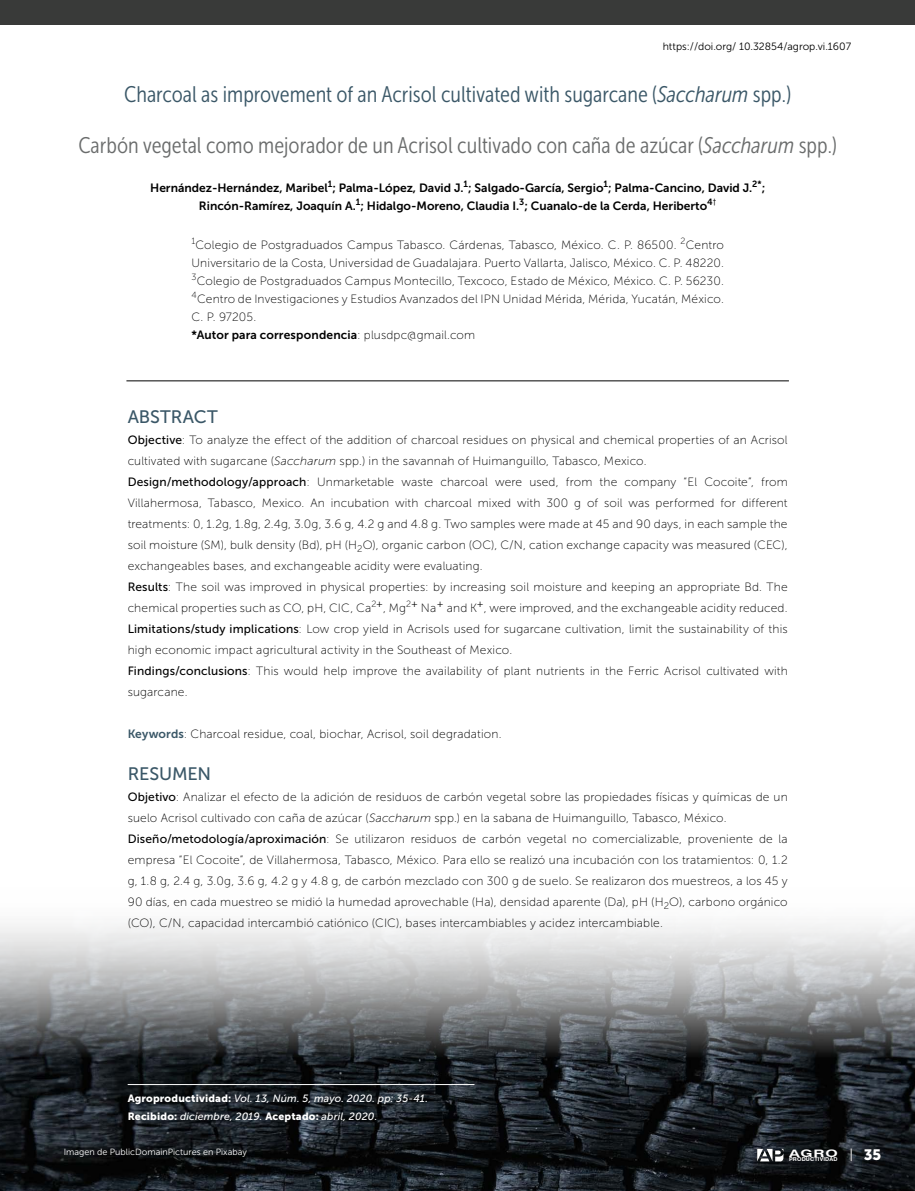
<style>
.page{position:relative;width:915px;height:1191px;background:#fff}
.page>*{position:absolute;margin:0;border:0;box-sizing:border-box;transform-origin:0 0}
.t1{font:22.5px "Museo Sans Cond 300";color:#6a6c6c}
.t2{font:22.5px "Museo Sans Cond 300";color:#3a5767}
.t3{font:18px "Museo Sans 500";letter-spacing:-.005em;color:#3a5767}
.t4{font:15px "Museo Sans 900";color:#fff}
.t5{font:12px/21px "Museo Sans 100";letter-spacing:.015em;color:#000}
.t6{font:12px/18px "Museo Sans 700";color:#000;text-align:center}
.t7{font:italic 10.5px/18px "Museo Sans 500";letter-spacing:.015em;color:#fff}
.t8{font:10.5px "Museo Sans 300";color:#000}
.t9{font:700 10.35px "Swiss 721 BT";color:#fff;scale:1.52 1}
.t10{font:9px "Museo Sans 300";color:#fff}
.t11{font:9px "Museo Sans 100";color:#000}
.t12{font:700 5.4px "Swiss 721 BT";letter-spacing:.03em;color:#fff}
.s1{font-style:italic}
.s2{font-family:"Museo Sans 100"}
.s3{font-family:"Museo Sans 500"}
.s4{font-family:"Museo Sans 700";color:#3a5767}
.s5{font-family:"Museo Sans 900";font-style:normal}
</style>
<div class="page">
<img style="left:0;top:924px;width:914px;height:267px">
<div style="left:0;top:0;width:914px;height:24px;background:#393a39"></div>
<hr style="left:128px;top:1084px;width:346px;height:1px;background:#fff">
<hr style="left:126px;top:380px;width:662px;height:1px;background:#000">
<svg style="left:756px;top:1148px;width:27px;height:13px"></svg>
<svg style="left:850px;top:1148px;width:1px;height:13px"></svg>
<p class="t8" style="left:662px;top:41px;width:190px">https://doi.org/ 10.32854/agrop.vi.1607</p>
<h1 class="t2" style="left:124px;top:82px;width:668px">Charcoal as improvement of an Acrisol cultivated with sugarcane (<span class="s1">Saccharum</span> spp.)</h1>
<h1 class="t1" style="left:78px;top:133px;width:759px">Carbón vegetal como mejorador de un Acrisol cultivado con caña de azúcar (<span class="s1">Saccharum</span> spp.)</h1>
<p class="t6" style="left:150px;top:179px;width:616px">Hernández-Hernández, Maribel<sup>1</sup>; Palma-López, David J.<sup>1</sup>; Salgado-García, Sergio<sup>1</sup>; Palma-Cancino, David J.<sup>2*</sup>;<br>Rincón-Ramírez, Joaquín A.<sup>1</sup>; Hidalgo-Moreno, Claudia I.<sup>3</sup>; Cuanalo-de la Cerda, Heriberto<sup>4</sup><sup>†</sup></p>
<p class="t11" style="left:191px;top:236px;width:5px">1</p>
<p class="t5" style="left:191px;top:236px;width:533px;line-height:18px;text-align:justify;text-indent:4px">Colegio de Postgraduados Campus Tabasco. Cárdenas, Tabasco, México. C. P. 86500. <sup>2</sup>Centro Universitario de la Costa, Universidad de Guadalajara. Puerto Vallarta, Jalisco, México. C. P. 48220.<br><sup>3</sup>Colegio de Postgraduados Campus Montecillo, Texcoco, Estado de México, México. C. P. 56230.<br><sup>4</sup>Centro de Investigaciones y Estudios Avanzados del IPN Unidad Mérida, Mérida, Yucatán, México.<br>C. P. 97205.</p>
<p class="t6" style="left:191px;top:326px;width:285px">*Autor para correspondencia<span class="s2">: plusdpc@gmail.com</span></p>
<h2 class="t3" style="left:128px;top:407px;width:92px">ABSTRACT</h2>
<p class="t5" style="left:128px;top:429px;width:661px"><span class="s3">Objective</span>: To analyze the effect of the addition of charcoal residues on physical and chemical properties of an Acrisol cultivated with sugarcane (<span class="s1">Saccharum</span> spp.) in the savannah of Huimanguillo, Tabasco, Mexico.<br><span class="s3">Design/methodology/approach</span>: Unmarketable waste charcoal were used, from the company “El Cocoite”, from Villahermosa, Tabasco, Mexico. An incubation with charcoal mixed with 300 g of soil was performed for different treatments: 0, 1.2g, 1.8g, 2.4g, 3.0g, 3.6 g, 4.2 g and 4.8 g. Two samples were made at 45 and 90 days, in each sample the soil moisture (SM), bulk density (Bd), pH (H<sub>2</sub>O), organic carbon (OC), C/N, cation exchange capacity was measured (CEC), exchangeables bases, and exchangeable acidity were evaluating.<br><span class="s3">Results</span>: The soil was improved in physical properties: by increasing soil moisture and keeping an appropriate Bd. The chemical properties such as CO, pH, CIC, Ca<sup>2</sup> , Mg<sup>2</sup> Na and K , were improved, and the exchangeable acidity reduced.<br><span class="s3">Limitations/study implications</span>: Low crop yield in Acrisols used for sugarcane cultivation, limit the sustainability of this high economic impact agricultural activity in the Southeast of Mexico.<br><span class="s3">Findings/conclusions</span>: This would help improve the availability of plant nutrients in the Ferric Acrisol cultivated with sugarcane.</p>
<p class="t5" style="left:128px;top:723px;width:375px"><span class="s4">Keywords</span>: Charcoal residue, coal, biochar, Acrisol, soil degradation.</p>
<h2 class="t3" style="left:128px;top:764px;width:85px">RESUMEN</h2>
<p class="t5" style="left:128px;top:786px;width:661px"><span class="s3">Objetivo</span>: Analizar el efecto de la adición de residuos de carbón vegetal sobre las propiedades físicas y químicas de un suelo Acrisol cultivado con caña de azúcar (<span class="s1">Saccharum</span> spp.) en la sabana de Huimanguillo, Tabasco, México.<br><span class="s3">Diseño/metodología/aproximación</span>: Se utilizaron residuos de carbón vegetal no comercializable, proveniente de la empresa “El Cocoite”, de Villahermosa, Tabasco, México. Para ello se realizó una incubación con los tratamientos: 0, 1.2 g, 1.8 g, 2.4 g, 3.0g, 3.6 g, 4.2 g y 4.8 g, de carbón mezclado con 300 g de suelo. Se realizaron dos muestreos, a los 45 y 90 días, en cada muestreo se midió la humedad aprovechable (Ha), densidad aparente (Da), pH (H<sub>2</sub>O), carbono orgánico (CO), C/N, capacidad intercambió catiónico (CIC), bases intercambiables y acidez intercambiable.</p>
<p class="t7" style="left:128px;top:1089px;width:302px"><span class="s5">Agroproductividad:</span> Vol. 13, Núm. 5, mayo. 2020. pp: 35-41.<br><span class="s5">Recibido:</span> diciembre, 2019. <span class="s5">Aceptado:</span> abril, 2020.</p>
<p class="t10" style="left:64px;top:1147px;width:184px">Imagen de PublicDomainPictures en Pixabay</p>
<p class="t9" style="left:788px;top:1145px;width:34px">AGRO</p>
<p class="t12" style="left:788px;top:1155px;width:50px">PRODUCTIVIDAD</p>
<p class="t4" style="left:863px;top:1146px;width:19px">35</p>
</div>
